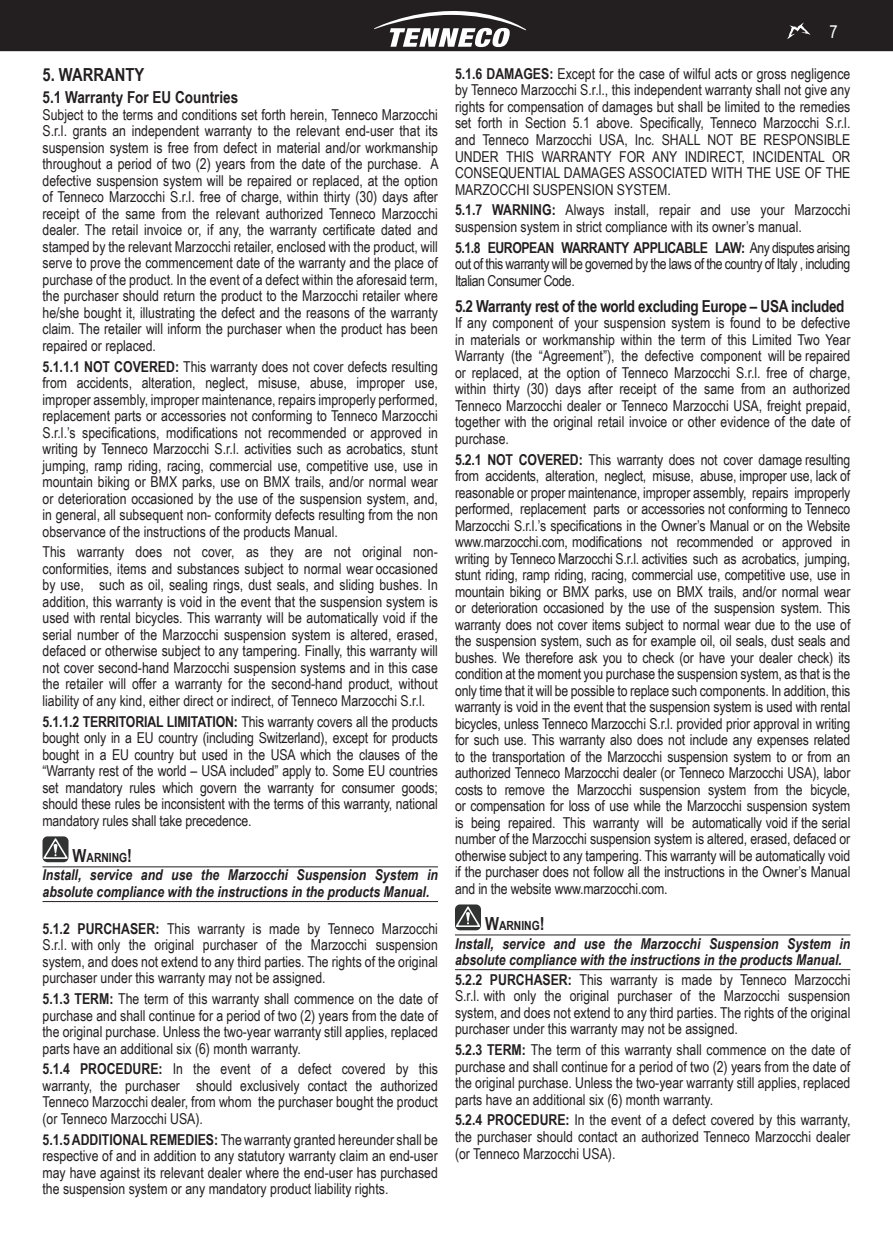
<style>
.page{position:relative;width:893px;height:1259px;background:#fff}
.page>*{position:absolute;margin:0;border:0;box-sizing:border-box;transform-origin:0 0}
.t1{font:700 18px "Arial Narrow";color:#231f20}
.t2{font:18px "Arial Narrow";color:#fff}
.t3{font:700 16.5px "Arial Narrow";letter-spacing:-.02em;color:#231f20}
.t4{font:700 16.5px "Arial Narrow";color:#231f20}
.t5{font:15px/16.5px "Arial Narrow";color:#231f20;text-align:justify}
.t6{font:italic 700 15px/16.5px "Arial Narrow";color:#231f20}
.t7{font:700 12.6px "Arial Narrow";color:#231f20}
.s1{font-weight:700}
.s2{font-size:18px}
</style>
<div class="page">
<div style="left:0;top:0;width:893px;height:51px;background:#231f20"></div>
<svg style="left:374px;top:11px;width:152px;height:36px"></svg>
<svg style="left:787px;top:23px;width:23px;height:16px"></svg>
<hr style="left:43px;top:866px;width:395px;height:1px;background:#231f20">
<hr style="left:43px;top:901px;width:395px;height:1px;background:#231f20">
<div style="left:43px;top:836px;width:26px;height:26px;background:#313232;border-radius:5px"></div>
<svg style="left:43px;top:838px;width:25px;height:21px"></svg>
<hr style="left:455px;top:934px;width:395px;height:1px;background:#231f20">
<hr style="left:455px;top:969px;width:395px;height:1px;background:#231f20">
<div style="left:455px;top:904px;width:26px;height:26px;background:#313232;border-radius:5px"></div>
<svg style="left:456px;top:906px;width:24px;height:21px"></svg>
<p class="t1" style="left:43px;top:64px;width:103px">5. WARRANTY</p>
<p class="t4" style="left:43px;top:88px;width:197px">5.1 Warranty For EU Countries</p>
<p class="t5" style="left:43px;top:106px;width:398px">Subject to the terms and conditions set forth herein, Tenneco Marzocchi S.r.l. grants an independent warranty to the relevant end-user that its suspension system is free from defect in material and/or workmanship throughout a period of two (2) years from the date of the purchase. A defective suspension system will be repaired or replaced, at the option of Tenneco Marzocchi S.r.l. free of charge, within thirty (30) days after receipt of the same from the relevant authorized Tenneco Marzocchi dealer. The retail invoice or, if any, the warranty certificate dated and stamped by the relevant Marzocchi retailer, enclosed with the product, will serve to prove the commencement date of the warranty and the place of purchase of the product. In the event of a defect within the aforesaid term, the purchaser should return the product to the Marzocchi retailer where he/she bought it, illustrating the defect and the reasons of the warranty claim. The retailer will inform the purchaser when the product has been repaired or replaced.</p>
<p class="t5" style="left:43px;top:358px;width:397px"><span class="s1">5.1.1.1 NOT COVERED:</span> This warranty does not cover defects resulting from accidents, alteration, neglect, misuse, abuse, improper use, improper assembly, improper maintenance, repairs improperly performed, replacement parts or accessories not conforming to Tenneco Marzocchi S.r.l.’s specifications, modifications not recommended or approved in writing by Tenneco Marzocchi S.r.l. activities such as acrobatics, stunt jumping, ramp riding, racing, commercial use, competitive use, use in mountain biking or BMX parks, use on BMX trails, and/or normal wear or deterioration occasioned by the use of the suspension system, and, in general, all subsequent non- conformity defects resulting from the non observance of the instructions of the products Manual.</p>
<p class="t5" style="left:43px;top:544px;width:397px">This warranty does not cover, as they are not original non&shy;conformities, items and substances subject to normal wear occasioned by use, such as oil, sealing rings, dust seals, and sliding bushes. In addition, this warranty is void in the event that the suspension system is used with rental bicycles. This warranty will be automatically void if the serial number of the Marzocchi suspension system is altered, erased, defaced or otherwise subject to any tampering. Finally, this warranty will not cover second-hand Marzocchi suspension systems and in this case the retailer will offer a warranty for the second-hand product, without liability of any kind, either direct or indirect, of Tenneco Marzocchi S.r.l.</p>
<p class="t5" style="left:43px;top:713px;width:397px"><span class="s1">5.1.1.2 TERRITORIAL LIMITATION:</span> This warranty covers all the products bought only in a EU country (including Switzerland), except for products bought in a EU country but used in the USA which the clauses of the “Warranty rest of the world – USA included” apply to. Some EU countries set mandatory rules which govern the warranty for consumer goods; should these rules be inconsistent with the terms of this warranty, national mandatory rules shall take precedence.</p>
<p class="t7" style="left:73px;top:850px;width:61px"><span class="s2">W</span>ARNING<span class="s2">!</span></p>
<p class="t6" style="left:43px;top:866px;width:397px">Install, service and use the Marzocchi Suspension System in absolute compliance with the instructions in the products Manual.</p>
<p class="t5" style="left:43px;top:920px;width:397px"><span class="s1">5.1.2 PURCHASER:</span> This warranty is made by Tenneco Marzocchi S.r.l. with only the original purchaser of the Marzocchi suspension system, and does not extend to any third parties. The rights of the original purchaser under this warranty may not be assigned.</p>
<p class="t5" style="left:43px;top:990px;width:397px"><span class="s1">5.1.3 TERM:</span> The term of this warranty shall commence on the date of purchase and shall continue for a period of two (2) years from the date of the original purchase. Unless the two-year warranty still applies, replaced parts have an additional six (6) month warranty.</p>
<p class="t5" style="left:43px;top:1060px;width:397px"><span class="s1">5.1.4 PROCEDURE:</span> In the event of a defect covered by this warranty, the purchaser should exclusively contact the authorized Tenneco Marzocchi dealer, from whom the purchaser bought the product (or Tenneco Marzocchi USA).</p>
<p class="t5" style="left:43px;top:1131px;width:397px"><span class="s1">5.1.5 ADDITIONAL REMEDIES:</span> The warranty granted hereunder shall be respective of and in addition to any statutory warranty claim an end-user may have against its relevant dealer where the end-user has purchased the suspension system or any mandatory product liability rights.</p>
<p class="t2" style="left:830px;top:22px;width:10px">7</p>
<p class="t5" style="left:455px;top:65px;width:397px"><span class="s1">5.1.6 DAMAGES:</span> Except for the case of wilful acts or gross negligence by Tenneco Marzocchi S.r.l., this independent warranty shall not give any rights for compensation of damages but shall be limited to the remedies set forth in Section 5.1 above. Specifically, Tenneco Marzocchi S.r.l. and Tenneco Marzocchi USA, Inc. SHALL NOT BE RESPONSIBLE UNDER THIS WARRANTY FOR ANY INDIRECT, INCIDENTAL OR CONSEQUENTIAL DAMAGES ASSOCIATED WITH THE USE OF THE MARZOCCHI SUSPENSION SYSTEM.</p>
<p class="t5" style="left:455px;top:202px;width:397px"><span class="s1">5.1.7 WARNING:</span> Always install, repair and use your Marzocchi suspension system in strict compliance with its owner’s manual.</p>
<p class="t5" style="left:455px;top:239px;width:397px"><span class="s1">5.1.8 EUROPEAN WARRANTY APPLICABLE LAW:</span> Any disputes arising out of this warranty will be governed by the laws of the country of Italy , including Italian Consumer Code.</p>
<p class="t3" style="left:455px;top:296px;width:391px">5.2 Warranty rest of the world excluding Europe – USA included</p>
<p class="t5" style="left:455px;top:315px;width:397px">If any component of your suspension system is found to be defective in materials or workmanship within the term of this Limited Two Year Warranty (the “Agreement”), the defective component will be repaired or replaced, at the option of Tenneco Marzocchi S.r.l. free of charge, within thirty (30) days after receipt of the same from an authorized Tenneco Marzocchi dealer or Tenneco Marzocchi USA, freight prepaid, together with the original retail invoice or other evidence of the date of purchase.</p>
<p class="t5" style="left:455px;top:451px;width:397px"><span class="s1">5.2.1 NOT COVERED:</span> This warranty does not cover damage resulting from accidents, alteration, neglect, misuse, abuse, improper use, lack of reasonable or proper maintenance, improper assembly, repairs improperly performed, replacement parts or accessories not conforming to Tenneco Marzocchi S.r.l.’s specifications in the Owner’s Manual or on the Website www.marzocchi.com, modifications not recommended or approved in writing by Tenneco Marzocchi S.r.l. activities such as acrobatics, jumping, stunt riding, ramp riding, racing, commercial use, competitive use, use in mountain biking or BMX parks, use on BMX trails, and/or normal wear or deterioration occasioned by the use of the suspension system. This warranty does not cover items subject to normal wear due to the use of the suspension system, such as for example oil, oil seals, dust seals and bushes. We therefore ask you to check (or have your dealer check) its condition at the moment you purchase the suspension system, as that is the only time that it will be possible to replace such components. In addition, this warranty is void in the event that the suspension system is used with rental bicycles, unless Tenneco Marzocchi S.r.l. provided prior approval in writing for such use. This warranty also does not include any expenses related to the transportation of the Marzocchi suspension system to or from an authorized Tenneco Marzocchi dealer (or Tenneco Marzocchi USA), labor costs to remove the Marzocchi suspension system from the bicycle, or compensation for loss of use while the Marzocchi suspension system is being repaired. This warranty will be automatically void if the serial number of the Marzocchi suspension system is altered, erased, defaced or otherwise subject to any tampering. This warranty will be automatically void if the purchaser does not follow all the instructions in the Owner’s Manual and in the website www.marzocchi.com.</p>
<p class="t7" style="left:485px;top:918px;width:61px"><span class="s2">W</span>ARNING<span class="s2">!</span></p>
<p class="t6" style="left:455px;top:935px;width:397px">Install, service and use the Marzocchi Suspension System in absolute compliance with the instructions in the products Manual.</p>
<p class="t5" style="left:455px;top:971px;width:397px"><span class="s1">5.2.2 PURCHASER:</span> This warranty is made by Tenneco Marzocchi S.r.l. with only the original purchaser of the Marzocchi suspension system, and does not extend to any third parties. The rights of the original purchaser under this warranty may not be assigned.</p>
<p class="t5" style="left:455px;top:1041px;width:397px"><span class="s1">5.2.3 TERM:</span> The term of this warranty shall commence on the date of purchase and shall continue for a period of two (2) years from the date of the original purchase. Unless the two-year warranty still applies, replaced parts have an additional six (6) month warranty.</p>
<p class="t5" style="left:455px;top:1111px;width:397px"><span class="s1">5.2.4 PROCEDURE:</span> In the event of a defect covered by this warranty, the purchaser should contact an authorized Tenneco Marzocchi dealer (or Tenneco Marzocchi USA).</p>
</div>
